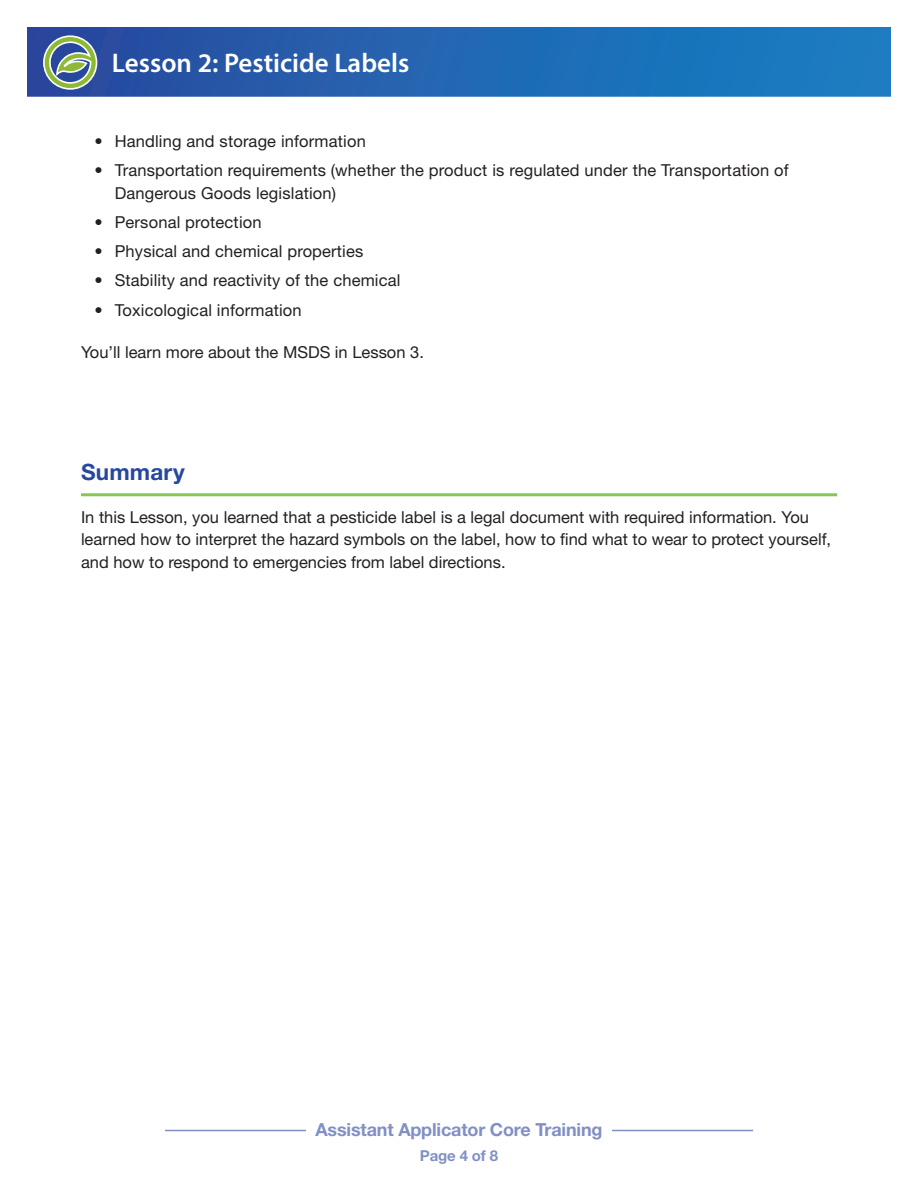
<style>
.page{position:relative;width:918px;height:1188px;background:#fff}
.page>*{position:absolute;margin:0;border:0;box-sizing:border-box;transform-origin:0 0}
.t1{font:600 27px "Myriad Pro";color:#fff}
.t2{font:700 22.5px "Helvetica Neue LT Std";letter-spacing:.01em;color:#28489d}
.t3{font:700 18px "Helvetica Neue LT Std";letter-spacing:-.01em;color:#8190c4}
.t4{font:16.5px/22.5px "Helvetica Neue LT Std";color:#231f20}
.t5{font:700 15px "Helvetica Neue LT Std";letter-spacing:-.01em;color:#8190c4}
</style>
<div class="page">
<hr style="left:165px;top:1130px;width:141px;height:1px;background:#8190c4">
<hr style="left:612px;top:1130px;width:141px;height:1px;background:#8190c4">
<svg style="left:27px;top:27px;width:864px;height:70px;background:#2167b2"></svg>
<svg style="left:42px;top:35px;width:56px;height:56px;background:#749093"></svg>
<hr style="left:81px;top:493px;width:756px;height:3px;background:#88c652">
<h1 class="t1" style="left:112px;top:45px;width:299px">Lesson 2: Pesticide Labels</h1>
<p class="t4" style="left:94px;top:129px;width:273px">• Handling and storage information</p>
<p class="t4" style="left:115px;top:159px;width:676px;text-indent:-20px">• Transportation requirements (whether the product is regulated under the Transportation of<br>Dangerous Goods legislation)</p>
<p class="t4" style="left:94px;top:210px;width:169px">• Personal protection</p>
<p class="t4" style="left:94px;top:240px;width:270px">• Physical and chemical properties</p>
<p class="t4" style="left:94px;top:269px;width:308px">• Stability and reactivity of the chemical</p>
<p class="t4" style="left:94px;top:298px;width:209px">• Toxicological information</p>
<p class="t4" style="left:81px;top:341px;width:344px">You’ll learn more about the MSDS in Lesson 3.</p>
<h2 class="t2" style="left:81px;top:458px;width:105px">Summary</h2>
<p class="t4" style="left:81px;top:505px;width:752px">In this Lesson, you learned that a pesticide label is a legal document with required information. You learned how to interpret the hazard symbols on the label, how to find what to wear to protect yourself, and how to respond to emergencies from label directions.</p>
<p class="t3" style="left:316px;top:1118px;width:288px">Assistant Applicator Core Training</p>
<p class="t5" style="left:420px;top:1146px;width:80px">Page 4 of 8</p>
</div>
